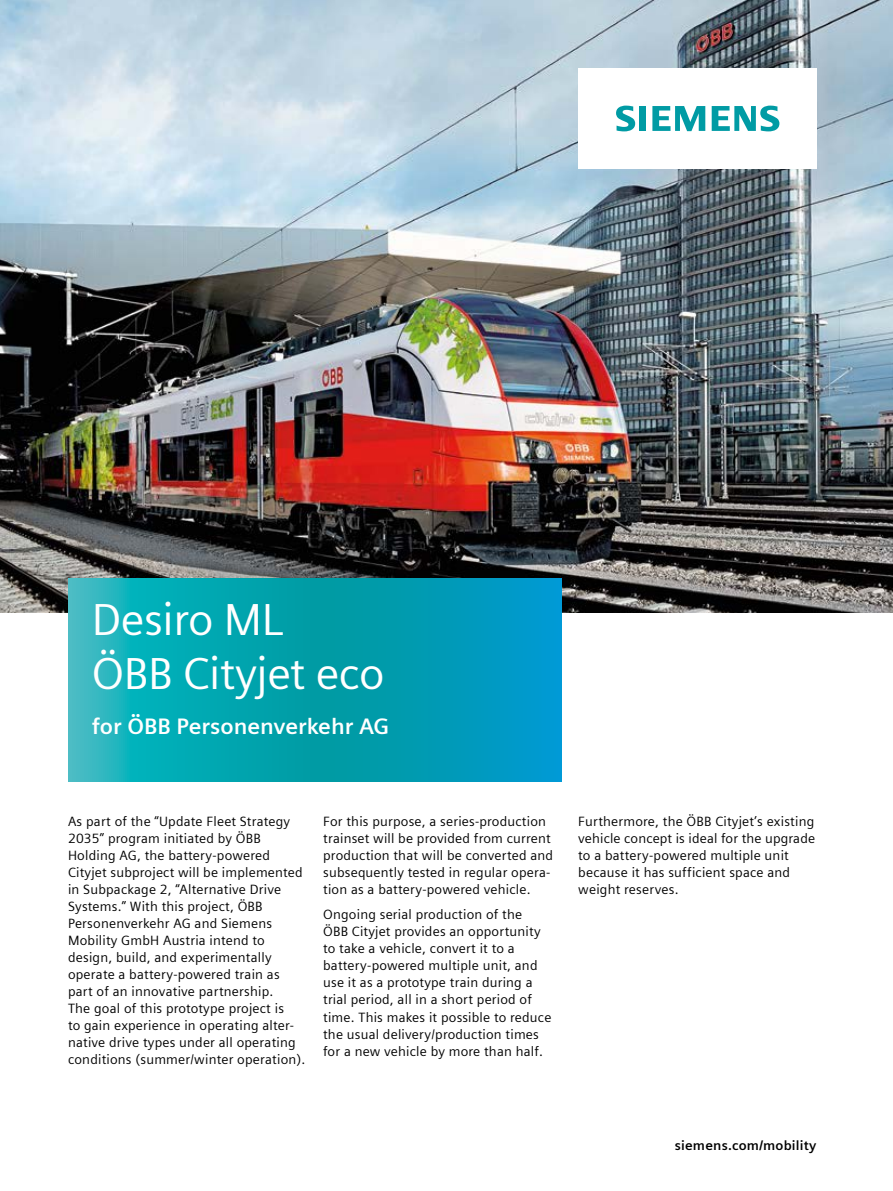
<style>
.page{position:relative;width:893px;height:1191px;background:#fff}
.page>*{position:absolute;margin:0;border:0;box-sizing:border-box;transform-origin:0 0}
.t1{font:45px/54px "Siemens Sans Global";letter-spacing:-.01em;color:#fff}
.t2{font:700 22.5px "Siemens Sans Global";color:#fff}
.t3{font:13.5px/17px "Siemens Sans Global";letter-spacing:.015em;color:#000}
.t4{font:700 13.5px "Siemens Sans Global";letter-spacing:.015em;color:#000}
</style>
<div class="page">
<img style="left:0;top:0;width:893px;height:612px">
<svg style="left:68px;top:578px;width:493px;height:204px;background:#06a2b6"></svg>
<div style="left:578px;top:68px;width:238px;height:101px;background:#fff"></div>
<svg style="left:616px;top:106px;width:30px;height:25px"></svg>
<svg style="left:652px;top:106px;width:53px;height:25px"></svg>
<svg style="left:712px;top:106px;width:67px;height:25px"></svg>
<h1 class="t1" style="left:92px;top:592px;width:294px">Desiro ML<br>ÖBB Cityjet eco</h1>
<h2 class="t2" style="left:92px;top:713px;width:299px">for ÖBB Personenverkehr AG</h2>
<p class="t3" style="left:68px;top:812px;width:239px">As part of the “Update Fleet Strategy 2035” program initiated by ÖBB Holding AG, the battery-powered Cityjet subproject will be implemented in Subpackage 2, “Alternative Drive Systems.” With this project, ÖBB Personenverkehr AG and Siemens Mobility GmbH Austria intend to design, build, and experimentally operate a battery-powered train as part of an innovative partnership.<br>The goal of this prototype project is<br>to gain experience in operating alter&shy;native drive types under all operating conditions (summer/winter operation).</p>
<p class="t3" style="left:323px;top:812px;width:231px">For this purpose, a series-production trainset will be provided from current production that will be converted and subsequently tested in regular opera&shy;tion as a battery-powered vehicle.</p>
<p class="t3" style="left:323px;top:906px;width:230px">Ongoing serial production of the<br>ÖBB Cityjet provides an opportunity to take a vehicle, convert it to a battery-powered multiple unit, and use it as a prototype train during a trial period, all in a short period of time. This makes it possible to reduce the usual delivery/production times for a new vehicle by more than half.</p>
<p class="t3" style="left:578px;top:812px;width:238px">Furthermore, the ÖBB Cityjet’s existing vehicle concept is ideal for the upgrade to a battery-powered multiple unit because it has sufficient space and weight reserves.</p>
<p class="t4" style="left:675px;top:1137px;width:143px">siemens.com/mobility</p>
</div>
